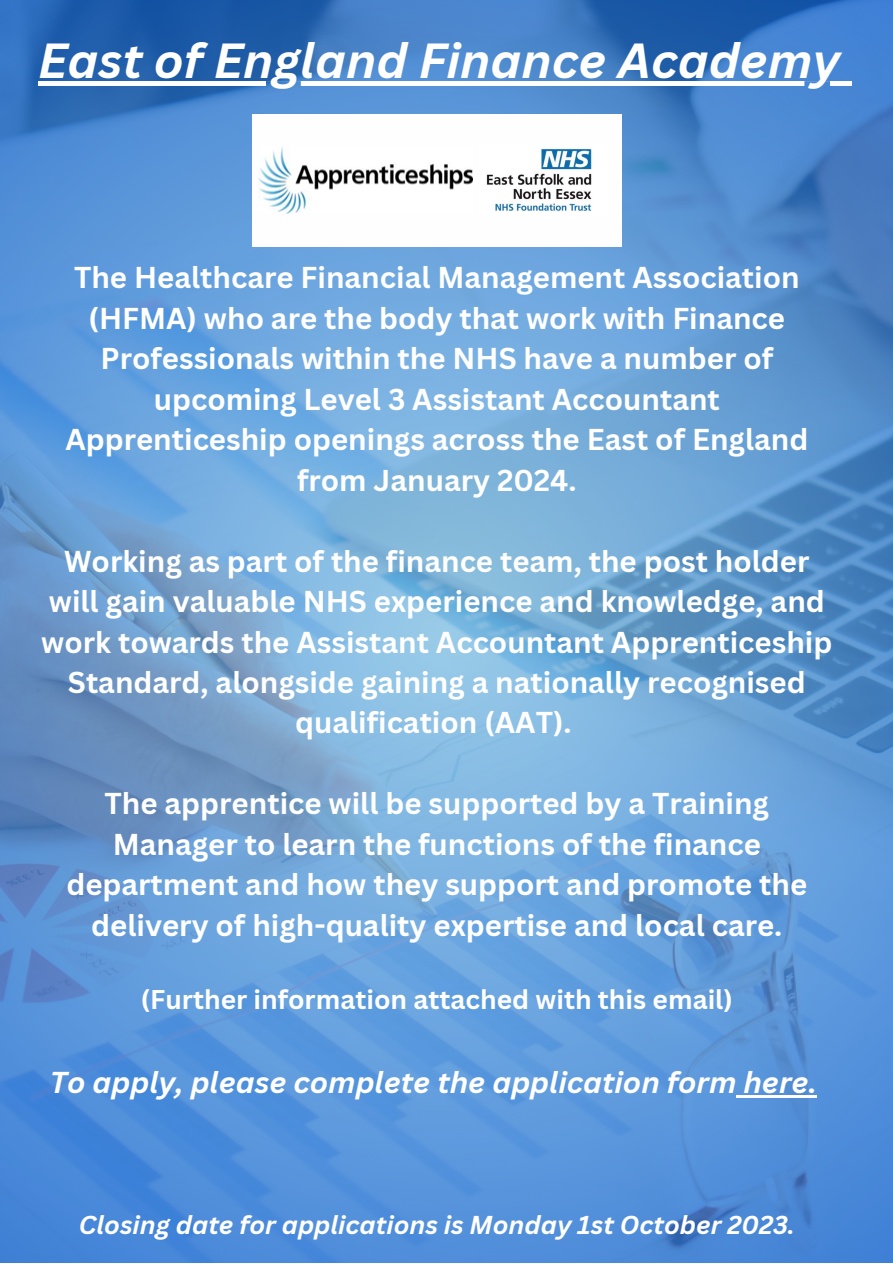
<style>
.page{position:relative;width:893px;height:1264px;background:#fff}
.page>*{position:absolute;margin:0;border:0;box-sizing:border-box;transform-origin:0 0}
.t1{font:italic 700 48px "Canva Sans";color:#fff}
.t2{font:700 29.4px/40.5px "Canva Sans";color:#fff;text-align:center}
.t3{font:italic 700 29.4px "Canva Sans";color:#fff}
.t4{font:700 26.4px "Canva Sans";color:#fff}
.t5{font:italic 700 25.2px "Canva Sans";color:#fff}
</style>
<div class="page">
<img style="left:0;top:0;width:892px;height:1262px">
<div style="left:252px;top:114px;width:369px;height:133px;background:#fefefe"></div>
<img style="left:486px;top:148px;width:106px;height:63px">
<img style="left:258px;top:147px;width:215px;height:67px">
<hr style="left:736px;top:1095px;width:80px;height:2px;background:#fff">
<hr style="left:38px;top:82px;width:802px;height:4px;background:#fff">
<hr style="left:840px;top:82px;width:11px;height:4px;background:#fff">
<p class="t1" style="left:38px;top:27px;width:803px">East of England Finance Academy</p>
<p class="t2" style="left:65px;top:256px;width:744px">The Healthcare Financial Management Association (HFMA) who are the body that work with Finance Professionals within the NHS have a number of upcoming Level 3 Assistant Accountant Apprenticeship openings across the East of England from January 2024.</p>
<p class="t2" style="left:41px;top:540px;width:792px">Working as part of the finance team, the post holder will gain valuable NHS experience and knowledge, and work towards the Assistant Accountant Apprenticeship Standard, alongside gaining a nationally recognised qualification (AAT).</p>
<p class="t2" style="left:66px;top:782px;width:742px">The apprentice will be supported by a Training Manager to learn the functions of the finance department and how they support and promote the delivery of high-quality expertise and local care.</p>
<p class="t4" style="left:141px;top:980px;width:593px">(Further information attached with this email)</p>
<p class="t3" style="left:50px;top:1061px;width:768px">To apply, please complete the application form here.</p>
<p class="t5" style="left:79px;top:1206px;width:717px">Closing date for applications is Monday 1st October 2023.</p>
</div>
